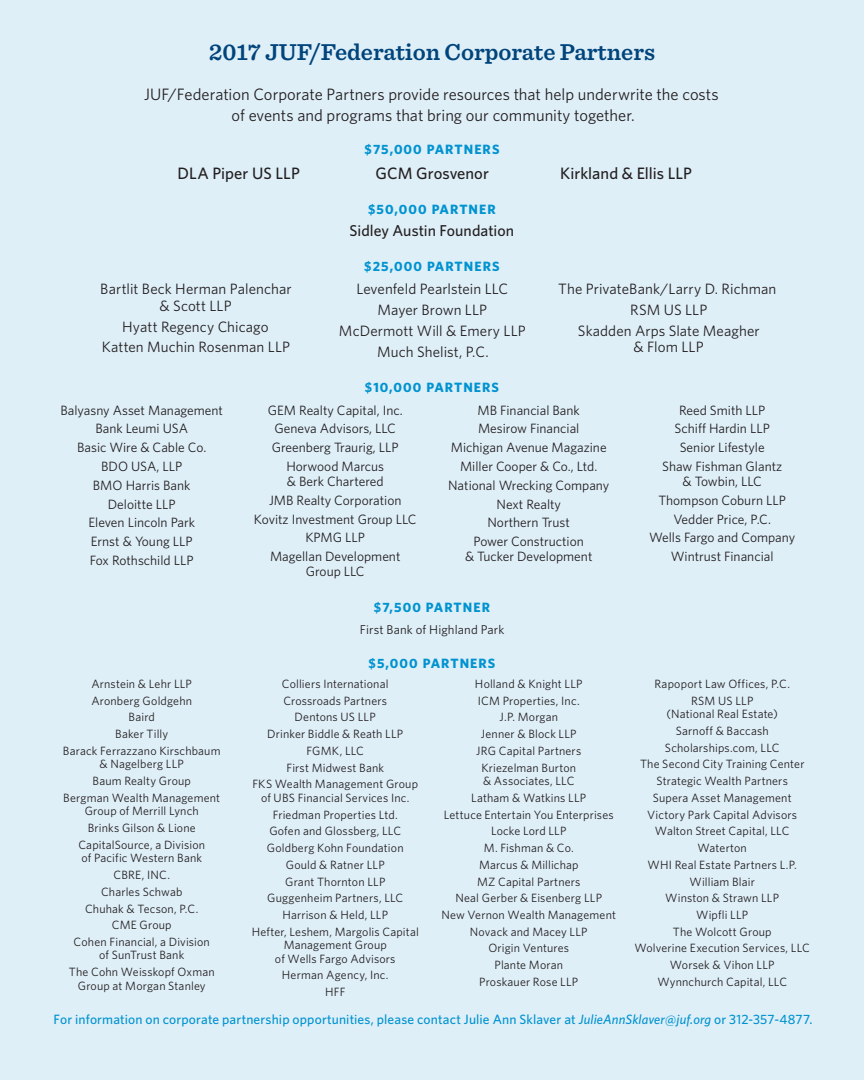
<style>
.page{position:relative;width:864px;height:1080px;background:#dfeff8}
.page>*{position:absolute;margin:0;border:0;box-sizing:border-box;transform-origin:0 0}
.t1{font:600 24px "Sentinel";color:#00447b}
.t2{font:16.5px/21px "Whitney";color:#231f20;text-align:center}
.t3{font:500 16.5px "Whitney";color:#231f20}
.t4{font:500 15.75px "Whitney";color:#231f20}
.t5{font:15px/16.5px "Whitney";letter-spacing:.005em;color:#231f20;text-align:center}
.t6{font:13.5px/15px "Whitney";color:#231f20;text-align:center}
.t7{font:500 13.5px "Whitney";letter-spacing:.01em;color:#0093d0}
.t8{font:700 13.5px "Whitney";letter-spacing:.08em;color:#0093d0}
.t9{font:12.75px "Whitney";letter-spacing:.01em;color:#231f20}
.t10{font:12px/13.5px "Whitney";letter-spacing:.015em;color:#231f20;text-align:center}
.s1{font-style:italic}
</style>
<div class="page">
<p class="t1" style="left:209px;top:33px;width:448px">2017 JUF/Federation Corporate Partners</p>
<p class="t2" style="left:144px;top:83px;width:576px">JUF/Federation Corporate Partners provide resources that help underwrite the costs of events and programs that bring our community together.</p>
<p class="t8" style="left:365px;top:142px;width:136px">$75,000 PARTNERS</p>
<p class="t3" style="left:178px;top:163px;width:124px">DLA Piper US LLP</p>
<p class="t3" style="left:376px;top:163px;width:115px">GCM Grosvenor</p>
<p class="t3" style="left:560px;top:163px;width:133px">Kirkland &amp; Ellis LLP</p>
<p class="t8" style="left:368px;top:201px;width:129px">$50,000 PARTNER</p>
<p class="t4" style="left:349px;top:221px;width:166px">Sidley Austin Foundation</p>
<p class="t5" style="left:100px;top:281px;width:193px">Bartlit Beck Herman Palenchar &amp; Scott LLP</p>
<p class="t5" style="left:122px;top:318px;width:148px">Hyatt Regency Chicago</p>
<p class="t5" style="left:102px;top:339px;width:190px">Katten Muchin Rosenman LLP</p>
<p class="t8" style="left:364px;top:258px;width:137px">$25,000 PARTNERS</p>
<p class="t5" style="left:356px;top:281px;width:153px">Levenfeld Pearlstein LLC</p>
<p class="t5" style="left:378px;top:301px;width:111px">Mayer Brown LLP</p>
<p class="t5" style="left:339px;top:322px;width:188px">McDermott Will &amp; Emery LLP</p>
<p class="t5" style="left:377px;top:343px;width:113px">Much Shelist, P.C.</p>
<p class="t8" style="left:365px;top:379px;width:136px">$10,000 PARTNERS</p>
<p class="t5" style="left:558px;top:281px;width:220px">The PrivateBank/Larry D. Richman</p>
<p class="t5" style="left:630px;top:301px;width:79px">RSM US LLP</p>
<p class="t5" style="left:578px;top:322px;width:183px">Skadden Arps Slate Meagher &amp; Flom LLP</p>
<p class="t6" style="left:60px;top:402px;width:164px">Balyasny Asset Management</p>
<p class="t6" style="left:95px;top:421px;width:94px">Bank Leumi USA</p>
<p class="t6" style="left:77px;top:440px;width:131px">Basic Wire &amp; Cable Co.</p>
<p class="t6" style="left:101px;top:458px;width:83px">BDO USA, LLP</p>
<p class="t6" style="left:93px;top:477px;width:99px">BMO Harris Bank</p>
<p class="t6" style="left:108px;top:496px;width:69px">Deloitte LLP</p>
<p class="t6" style="left:88px;top:515px;width:108px">Eleven Lincoln Park</p>
<p class="t6" style="left:91px;top:534px;width:103px">Ernst &amp; Young LLP</p>
<p class="t6" style="left:90px;top:552px;width:105px">Fox Rothschild LLP</p>
<p class="t6" style="left:268px;top:402px;width:136px">GEM Realty Capital, Inc.</p>
<p class="t6" style="left:275px;top:421px;width:123px">Geneva Advisors, LLC</p>
<p class="t6" style="left:272px;top:440px;width:128px">Greenberg Traurig, LLP</p>
<p class="t6" style="left:286px;top:458px;width:99px;text-align:left">Horwood Marcus &amp; Berk Chartered</p>
<p class="t6" style="left:269px;top:492px;width:134px">JMB Realty Corporation</p>
<p class="t6" style="left:254px;top:511px;width:164px">Kovitz Investment Group LLC</p>
<p class="t6" style="left:305px;top:530px;width:61px">KPMG LLP</p>
<p class="t6" style="left:270px;top:549px;width:132px">Magellan Development<br>Group LLC</p>
<p class="t6" style="left:478px;top:402px;width:104px">MB Financial Bank</p>
<p class="t6" style="left:478px;top:421px;width:103px">Mesirow Financial</p>
<p class="t6" style="left:451px;top:440px;width:157px">Michigan Avenue Magazine</p>
<p class="t6" style="left:460px;top:458px;width:139px">Miller Cooper &amp; Co., Ltd.</p>
<p class="t6" style="left:448px;top:477px;width:163px">National Wrecking Company</p>
<p class="t6" style="left:496px;top:496px;width:66px">Next Realty</p>
<p class="t6" style="left:487px;top:515px;width:84px">Northern Trust</p>
<p class="t6" style="left:465px;top:534px;width:129px">Power Construction<br>&amp; Tucker Development</p>
<p class="t8" style="left:374px;top:599px;width:118px">$7,500 PARTNER</p>
<p class="t9" style="left:360px;top:622px;width:146px">First Bank of Highland Park</p>
<p class="t8" style="left:369px;top:655px;width:128px">$5,000 PARTNERS</p>
<p class="t6" style="left:679px;top:402px;width:88px">Reed Smith LLP</p>
<p class="t6" style="left:675px;top:421px;width:97px">Schiff Hardin LLP</p>
<p class="t6" style="left:680px;top:440px;width:86px">Senior Lifestyle</p>
<p class="t6" style="left:662px;top:458px;width:122px">Shaw Fishman Glantz &amp; Towbin, LLC</p>
<p class="t6" style="left:659px;top:492px;width:129px">Thompson Coburn LLP</p>
<p class="t6" style="left:674px;top:511px;width:99px">Vedder Price, P.C.</p>
<p class="t6" style="left:649px;top:530px;width:148px">Wells Fargo and Company</p>
<p class="t6" style="left:671px;top:549px;width:104px">Wintrust Financial</p>
<p class="t10" style="left:91px;top:677px;width:102px">Arnstein &amp; Lehr LLP</p>
<p class="t10" style="left:91px;top:693px;width:102px">Aronberg Goldgehn</p>
<p class="t10" style="left:129px;top:710px;width:28px">Baird</p>
<p class="t10" style="left:115px;top:727px;width:54px">Baker Tilly</p>
<p class="t10" style="left:63px;top:744px;width:159px">Barack Ferrazzano Kirschbaum &amp; Nagelberg LLP</p>
<p class="t10" style="left:93px;top:774px;width:100px">Baum Realty Group</p>
<p class="t10" style="left:63px;top:791px;width:158px">Bergman Wealth Management<br>Group of Merrill Lynch</p>
<p class="t10" style="left:88px;top:821px;width:110px">Brinks Gilson &amp; Lione</p>
<p class="t10" style="left:78px;top:838px;width:128px;text-align:left">CapitalSource, a Division of Pacific Western Bank</p>
<p class="t10" style="left:113px;top:868px;width:58px">CBRE, INC.</p>
<p class="t10" style="left:101px;top:885px;width:83px">Charles Schwab</p>
<p class="t10" style="left:85px;top:901px;width:115px">Chuhak &amp; Tecson, P.C.</p>
<p class="t10" style="left:112px;top:918px;width:61px">CME Group</p>
<p class="t10" style="left:74px;top:935px;width:138px">Cohen Financial, a Division of SunTrust Bank</p>
<p class="t10" style="left:69px;top:965px;width:147px">The Cohn Weisskopf Oxman<br>Group at Morgan Stanley</p>
<p class="t10" style="left:282px;top:677px;width:108px">Colliers International</p>
<p class="t10" style="left:283px;top:693px;width:105px">Crossroads Partners</p>
<p class="t10" style="left:295px;top:710px;width:83px">Dentons US LLP</p>
<p class="t10" style="left:267px;top:727px;width:138px">Drinker Biddle &amp; Reath LLP</p>
<p class="t10" style="left:306px;top:744px;width:59px">FGMK, LLC</p>
<p class="t10" style="left:286px;top:760px;width:99px">First Midwest Bank</p>
<p class="t10" style="left:252px;top:777px;width:167px">FKS Wealth Management Group of UBS Financial Services Inc.</p>
<p class="t10" style="left:273px;top:807px;width:126px">Friedman Properties Ltd.</p>
<p class="t10" style="left:269px;top:824px;width:133px">Gofen and Glossberg, LLC</p>
<p class="t10" style="left:267px;top:841px;width:138px">Goldberg Kohn Foundation</p>
<p class="t10" style="left:286px;top:858px;width:101px">Gould &amp; Ratner LLP</p>
<p class="t10" style="left:285px;top:874px;width:102px">Grant Thornton LLP</p>
<p class="t10" style="left:267px;top:891px;width:138px">Guggenheim Partners, LLC</p>
<p class="t10" style="left:282px;top:908px;width:107px">Harrison &amp; Held, LLP</p>
<p class="t10" style="left:252px;top:925px;width:169px">Hefter, Leshem, Margolis Capital<br>Management Group<br>of Wells Fargo Advisors</p>
<p class="t10" style="left:282px;top:968px;width:108px">Herman Agency, Inc.</p>
<p class="t10" style="left:325px;top:985px;width:22px">HFF</p>
<p class="t10" style="left:475px;top:677px;width:109px">Holland &amp; Knight LLP</p>
<p class="t10" style="left:478px;top:693px;width:103px">ICM Properties, Inc.</p>
<p class="t10" style="left:499px;top:710px;width:60px">J.P. Morgan</p>
<p class="t10" style="left:481px;top:727px;width:97px">Jenner &amp; Block LLP</p>
<p class="t10" style="left:476px;top:744px;width:106px">JRG Capital Partners</p>
<p class="t10" style="left:481px;top:760px;width:96px;text-align:left">Kriezelman Burton &amp; Associates, LLC</p>
<p class="t10" style="left:471px;top:791px;width:117px">Latham &amp; Watkins LLP</p>
<p class="t10" style="left:444px;top:807px;width:171px">Lettuce Entertain You Enterprises</p>
<p class="t10" style="left:491px;top:824px;width:77px">Locke Lord LLP</p>
<p class="t10" style="left:484px;top:841px;width:92px">M. Fishman &amp; Co.</p>
<p class="t10" style="left:479px;top:858px;width:101px">Marcus &amp; Millichap</p>
<p class="t10" style="left:477px;top:874px;width:105px">MZ Capital Partners</p>
<p class="t10" style="left:456px;top:891px;width:148px">Neal Gerber &amp; Eisenberg LLP</p>
<p class="t10" style="left:441px;top:908px;width:176px">New Vernon Wealth Management</p>
<p class="t10" style="left:470px;top:925px;width:119px">Novack and Macey LLP</p>
<p class="t10" style="left:488px;top:941px;width:82px">Origin Ventures</p>
<p class="t10" style="left:494px;top:958px;width:70px">Plante Moran</p>
<p class="t10" style="left:479px;top:975px;width:101px">Proskauer Rose LLP</p>
<p class="t10" style="left:655px;top:677px;width:137px">Rapoport Law Offices, P.C.</p>
<p class="t10" style="left:666px;top:693px;width:113px">RSM US LLP (National Real Estate)</p>
<p class="t10" style="left:676px;top:724px;width:94px">Sarnoff &amp; Baccash</p>
<p class="t10" style="left:665px;top:740px;width:116px">Scholarships.com, LLC</p>
<p class="t10" style="left:640px;top:757px;width:166px">The Second City Training Center</p>
<p class="t10" style="left:657px;top:774px;width:133px">Strategic Wealth Partners</p>
<p class="t10" style="left:653px;top:791px;width:140px">Supera Asset Management</p>
<p class="t10" style="left:647px;top:807px;width:151px">Victory Park Capital Advisors</p>
<p class="t10" style="left:655px;top:824px;width:136px">Walton Street Capital, LLC</p>
<p class="t10" style="left:698px;top:841px;width:51px">Waterton</p>
<p class="t10" style="left:648px;top:858px;width:151px">WHI Real Estate Partners L.P.</p>
<p class="t10" style="left:690px;top:874px;width:67px">William Blair</p>
<p class="t10" style="left:665px;top:891px;width:115px">Winston &amp; Strawn LLP</p>
<p class="t10" style="left:696px;top:908px;width:54px">Wipfli LLP</p>
<p class="t10" style="left:673px;top:925px;width:100px">The Wolcott Group</p>
<p class="t10" style="left:635px;top:941px;width:177px">Wolverine Execution Services, LLC</p>
<p class="t10" style="left:670px;top:958px;width:106px">Worsek &amp; Vihon LLP</p>
<p class="t10" style="left:657px;top:975px;width:131px">Wynnchurch Capital, LLC</p>
<p class="t7" style="left:54px;top:1012px;width:760px">For information on corporate partnership opportunities, please contact Julie Ann Sklaver at <span class="s1">JulieAnnSklaver@juf.org</span> or 312-357-4877.</p>
</div>
